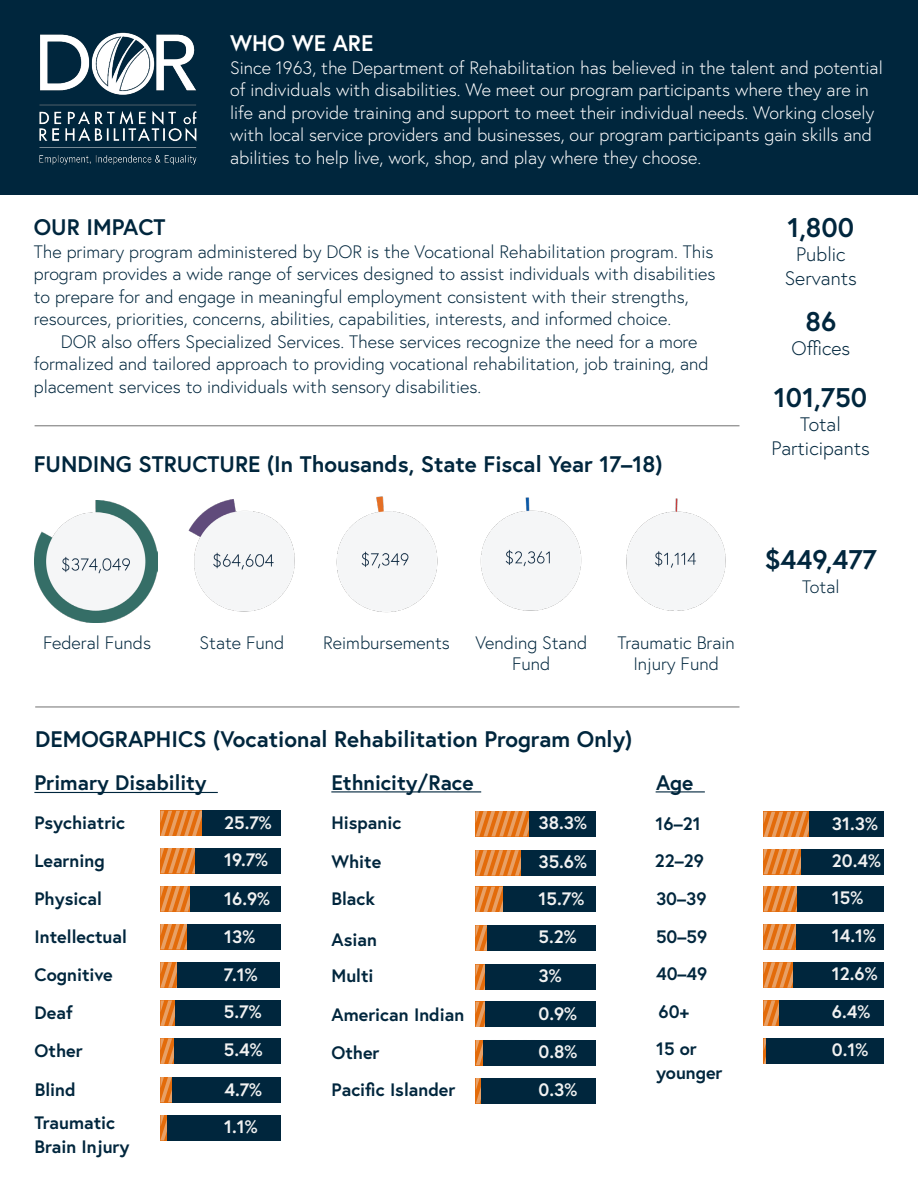
<style>
.page{position:relative;width:918px;height:1188px;background:#fff}
.page>*{position:absolute;margin:0;border:0;box-sizing:border-box;transform-origin:0 0}
.Numbers{font:700 27px "Europa";color:#00263d}
.Heading_2{font:700 22.5px "Europa";color:#00263d}
.Heading{font:700 22.5px "Europa";color:#fff}
.Demographic_Subheads{font:700 21px "Europa";color:#00263d}
.t1{font:300 19.5px "Europa";color:#00263d}
.Funding_Structure_Su{font:300 18px/22.5px "Europa";color:#00263d}
.Body_Copy{font:300 18px/22.5px "Europa";color:#fff}
.t2{font:700 18px/24px "Europa";color:#00263d}
.t3{font:700 18px "Europa";color:#f2f2f2}
</style>
<div class="page">
<svg style="left:160px;top:1077px;width:12px;height:25px"></svg>
<svg style="left:160px;top:1115px;width:7px;height:26px"></svg>
<svg style="left:160px;top:1038px;width:14px;height:26px"></svg>
<svg style="left:160px;top:1000px;width:15px;height:26px"></svg>
<svg style="left:160px;top:962px;width:17px;height:26px"></svg>
<svg style="left:160px;top:924px;width:27px;height:25px"></svg>
<svg style="left:160px;top:886px;width:30px;height:26px"></svg>
<svg style="left:160px;top:848px;width:35px;height:25px"></svg>
<svg style="left:160px;top:811px;width:42px;height:25px"></svg>
<svg style="left:764px;top:812px;width:45px;height:25px"></svg>
<svg style="left:476px;top:811px;width:54px;height:25px"></svg>
<svg style="left:476px;top:850px;width:45px;height:26px"></svg>
<svg style="left:476px;top:887px;width:27px;height:25px"></svg>
<svg style="left:476px;top:925px;width:11px;height:26px"></svg>
<svg style="left:476px;top:965px;width:9px;height:25px"></svg>
<svg style="left:476px;top:1002px;width:9px;height:25px"></svg>
<svg style="left:475px;top:1040px;width:9px;height:25px"></svg>
<svg style="left:475px;top:1078px;width:6px;height:25px"></svg>
<svg style="left:764px;top:849px;width:37px;height:25px"></svg>
<svg style="left:764px;top:886px;width:33px;height:25px"></svg>
<svg style="left:764px;top:924px;width:32px;height:26px"></svg>
<svg style="left:764px;top:962px;width:29px;height:26px"></svg>
<svg style="left:764px;top:1000px;width:15px;height:26px"></svg>
<svg style="left:764px;top:1039px;width:2px;height:25px"></svg>
<div style="left:202px;top:811px;width:79px;height:25px;background:#00263d"></div>
<div style="left:809px;top:812px;width:75px;height:25px;background:#00263d"></div>
<div style="left:530px;top:811px;width:66px;height:25px;background:#00263d"></div>
<div style="left:521px;top:850px;width:75px;height:26px;background:#00263d"></div>
<div style="left:503px;top:887px;width:93px;height:25px;background:#00263d"></div>
<div style="left:487px;top:925px;width:109px;height:26px;background:#00263d"></div>
<div style="left:485px;top:965px;width:111px;height:25px;background:#00263d"></div>
<div style="left:485px;top:1002px;width:111px;height:25px;background:#00263d"></div>
<div style="left:484px;top:1040px;width:112px;height:25px;background:#00263d"></div>
<div style="left:481px;top:1078px;width:115px;height:25px;background:#00263d"></div>
<div style="left:801px;top:849px;width:83px;height:25px;background:#00263d"></div>
<div style="left:797px;top:886px;width:87px;height:25px;background:#00263d"></div>
<div style="left:796px;top:924px;width:88px;height:26px;background:#00263d"></div>
<div style="left:793px;top:962px;width:91px;height:26px;background:#00263d"></div>
<div style="left:779px;top:1000px;width:105px;height:26px;background:#00263d"></div>
<div style="left:766px;top:1039px;width:118px;height:25px;background:#00263d"></div>
<div style="left:195px;top:848px;width:85px;height:25px;background:#00263d"></div>
<div style="left:190px;top:886px;width:90px;height:26px;background:#00263d"></div>
<div style="left:187px;top:924px;width:93px;height:25px;background:#00263d"></div>
<div style="left:177px;top:962px;width:103px;height:26px;background:#00263d"></div>
<div style="left:175px;top:1000px;width:105px;height:26px;background:#00263d"></div>
<div style="left:174px;top:1038px;width:106px;height:26px;background:#00263d"></div>
<div style="left:172px;top:1077px;width:108px;height:25px;background:#00263d"></div>
<div style="left:167px;top:1115px;width:114px;height:26px;background:#00263d"></div>
<div style="left:0;top:0;width:918px;height:194px;background:#00263d"></div>
<img style="left:39px;top:32px;width:158px;height:133px">
<hr style="left:34px;top:792px;width:184px;height:1px;background:#00263d">
<hr style="left:331px;top:791px;width:150px;height:1px;background:#00263d">
<hr style="left:656px;top:791px;width:49px;height:1px;background:#00263d">
<img style="left:35px;top:500px;width:123px;height:123px">
<img style="left:188px;top:499px;width:107px;height:113px">
<img style="left:336px;top:496px;width:102px;height:117px">
<img style="left:480px;top:497px;width:102px;height:114px">
<img style="left:626px;top:498px;width:100px;height:113px">
<hr style="left:35px;top:707px;width:704px;height:1px;background:#707070">
<hr style="left:35px;top:426px;width:704px;height:1px;background:#707070">
<p class="Heading" style="left:230px;top:28px;width:145px">WHO WE ARE</p>
<p class="Body_Copy" style="left:230px;top:56px;width:654px">Since 1963, the Department of Rehabilitation has believed in the talent and potential of individuals with disabilities. We meet our program participants where they are in life and provide training and support to meet their individual needs. Working closely with local service providers and businesses, our program participants gain skills and abilities to help live, work, shop, and play where they choose.</p>
<p class="Heading_2" style="left:34px;top:212px;width:133px">OUR IMPACT</p>
<p class="Funding_Structure_Su" style="left:34px;top:240px;width:683px">The primary program administered by DOR is the Vocational Rehabilitation program. This program provides a wide range of services designed to assist individuals with disabilities to prepare for and engage in meaningful employment consistent with their strengths, resources, priorities, concerns, abilities, capabilities, interests, and informed choice.</p>
<p class="Funding_Structure_Su" style="left:34px;top:330px;width:676px;text-indent:27px">DOR also offers Specialized Services. These services recognize the need for a more formalized and tailored approach to providing vocational rehabilitation, job training, and placement services to individuals with sensory disabilities.</p>
<p class="Heading_2" style="left:34px;top:449px;width:630px">FUNDING STRUCTURE (In Thousands, State Fiscal Year 17–18)</p>
<p class="Funding_Structure_Su" style="left:43px;top:631px;width:109px">Federal Funds</p>
<p class="Funding_Structure_Su" style="left:200px;top:631px;width:86px">State Fund</p>
<p class="Funding_Structure_Su" style="left:323px;top:631px;width:128px">Reimbursements</p>
<p class="Funding_Structure_Su" style="left:475px;top:631px;width:113px;line-height:21.6px;text-align:center">Vending Stand<br>Fund</p>
<p class="Funding_Structure_Su" style="left:617px;top:631px;width:119px;line-height:21.6px;text-align:center">Traumatic Brain<br>Injury Fund</p>
<p class="Heading_2" style="left:35px;top:724px;width:599px">DEMOGRAPHICS (Vocational Rehabilitation Program Only)</p>
<p class="Demographic_Subheads" style="left:34px;top:768px;width:174px">Primary Disability</p>
<p class="Demographic_Subheads" style="left:332px;top:768px;width:144px">Ethnicity/Race</p>
<p class="Demographic_Subheads" style="left:656px;top:768px;width:39px">Age</p>
<p class="Numbers" style="left:787px;top:209px;width:68px">1,800</p>
<p class="t1" style="left:796px;top:242px;width:51px">Public</p>
<p class="t1" style="left:785px;top:266px;width:74px">Servants</p>
<p class="Numbers" style="left:805px;top:303px;width:32px">86</p>
<p class="t1" style="left:792px;top:336px;width:60px">Offices</p>
<p class="Numbers" style="left:774px;top:379px;width:95px">101,750</p>
<p class="t1" style="left:800px;top:412px;width:42px">Total</p>
<p class="t1" style="left:771px;top:436px;width:100px">Participants</p>
<p class="Numbers" style="left:765px;top:541px;width:113px">$449,477</p>
<p class="Funding_Structure_Su" style="left:802px;top:575px;width:39px">Total</p>
<p class="t2" style="left:34px;top:810px;width:92px">Psychiatric</p>
<p class="t2" style="left:332px;top:810px;width:71px">Hispanic</p>
<p class="t2" style="left:656px;top:811px;width:47px">16–21</p>
<p class="t2" style="left:332px;top:849px;width:51px">White</p>
<p class="t2" style="left:332px;top:886px;width:45px">Black</p>
<p class="t2" style="left:332px;top:927px;width:47px">Asian</p>
<p class="t2" style="left:332px;top:964px;width:44px">Multi</p>
<p class="t2" style="left:332px;top:1003px;width:134px">American Indian</p>
<p class="t2" style="left:332px;top:1040px;width:50px">Other</p>
<p class="t2" style="left:332px;top:1077px;width:125px">Pacific Islander</p>
<p class="t3" style="left:224px;top:810px;width:49px">25.7%</p>
<p class="t3" style="left:538px;top:811px;width:50px">38.3%</p>
<p class="t3" style="left:832px;top:811px;width:48px">31.3%</p>
<p class="t3" style="left:538px;top:849px;width:50px">35.6%</p>
<p class="t3" style="left:539px;top:886px;width:47px">15.7%</p>
<p class="t3" style="left:538px;top:925px;width:40px">5.2%</p>
<p class="t3" style="left:538px;top:964px;width:25px">3%</p>
<p class="t3" style="left:538px;top:1001px;width:40px">0.9%</p>
<p class="t3" style="left:538px;top:1039px;width:40px">0.8%</p>
<p class="t3" style="left:538px;top:1077px;width:40px">0.3%</p>
<p class="t3" style="left:224px;top:847px;width:46px">19.7%</p>
<p class="t3" style="left:224px;top:886px;width:47px">16.9%</p>
<p class="t3" style="left:224px;top:924px;width:33px">13%</p>
<p class="t3" style="left:224px;top:963px;width:35px">7.1%</p>
<p class="t3" style="left:224px;top:1000px;width:39px">5.7%</p>
<p class="t3" style="left:224px;top:1038px;width:40px">5.4%</p>
<p class="t3" style="left:224px;top:1077px;width:39px">4.7%</p>
<p class="t3" style="left:224px;top:1114px;width:35px">1.1%</p>
<p class="t3" style="left:832px;top:848px;width:51px">20.4%</p>
<p class="t3" style="left:832px;top:885px;width:33px">15%</p>
<p class="t3" style="left:832px;top:923px;width:46px">14.1%</p>
<p class="t3" style="left:832px;top:962px;width:47px">12.6%</p>
<p class="t3" style="left:832px;top:1000px;width:40px">6.4%</p>
<p class="t3" style="left:832px;top:1038px;width:38px">0.1%</p>
<p class="t2" style="left:655px;top:848px;width:51px">22–29</p>
<p class="t2" style="left:656px;top:886px;width:52px">30–39</p>
<p class="t2" style="left:656px;top:924px;width:53px">50–59</p>
<p class="t2" style="left:656px;top:961px;width:53px">40–49</p>
<p class="t2" style="left:659px;top:1000px;width:32px">60+</p>
<p class="t2" style="left:656px;top:1036px;width:68px">15 or younger</p>
<p class="t2" style="left:34px;top:848px;width:72px">Learning</p>
<p class="t2" style="left:34px;top:886px;width:69px">Physical</p>
<p class="t2" style="left:35px;top:924px;width:94px">Intellectual</p>
<p class="t2" style="left:35px;top:962px;width:80px">Cognitive</p>
<p class="t2" style="left:35px;top:1001px;width:40px">Deaf</p>
<p class="t2" style="left:35px;top:1039px;width:50px">Other</p>
<p class="t2" style="left:35px;top:1077px;width:42px">Blind</p>
<p class="t2" style="left:34px;top:1110px;width:97px">Traumatic<br>Brain Injury</p>
</div>
